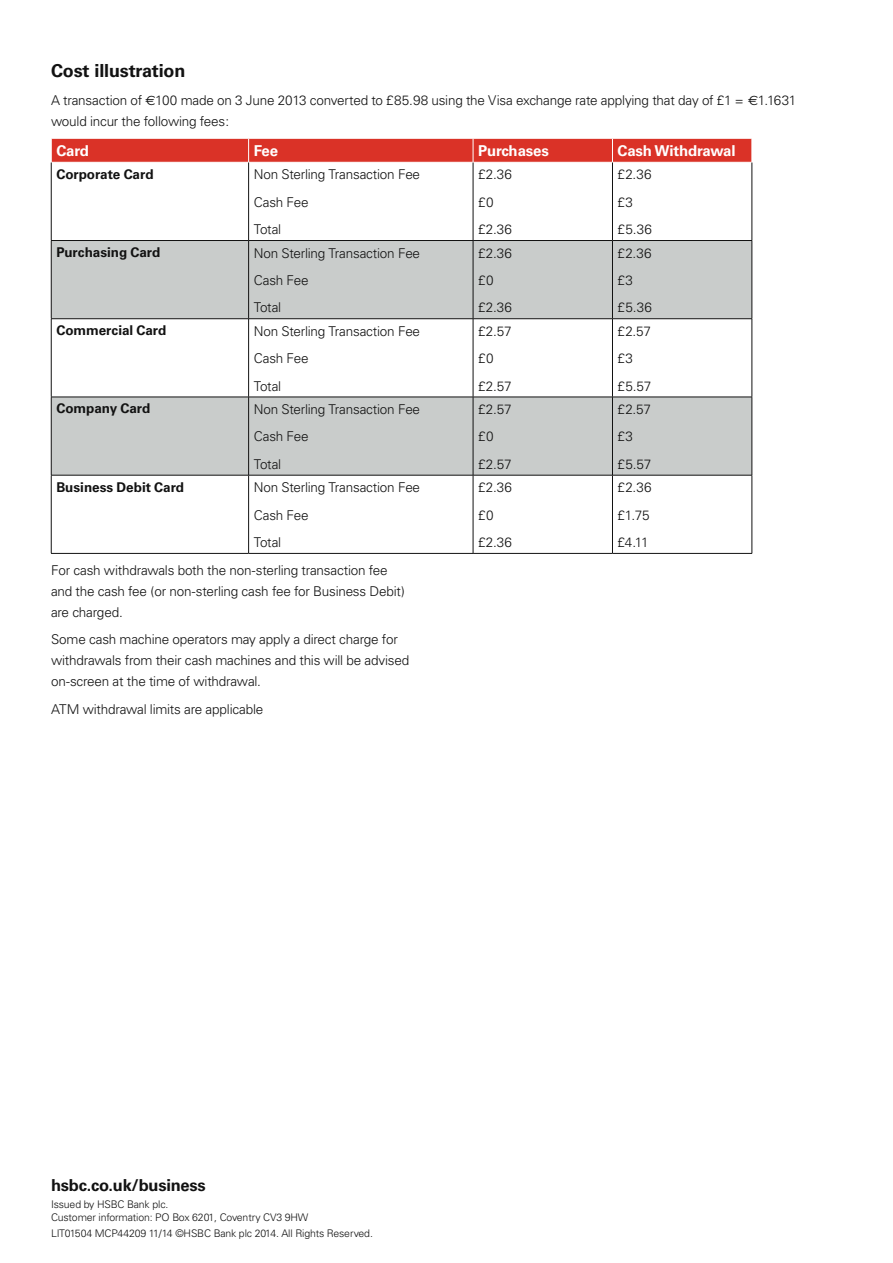
<style>
.page{position:relative;width:893px;height:1263px;background:#fff}
.page>*{position:absolute;margin:0;border:0;box-sizing:border-box;transform-origin:0 0}
.t1{font:700 18px "Univers";letter-spacing:-.01em;color:#121212}
.t2{font:700 16.5px "Univers";letter-spacing:-.015em;color:#121212}
.t3{font:700 15px "Univers";letter-spacing:-.01em;color:#fff}
.t4{font:300 13.5px/27.5px "Univers";letter-spacing:-.015em;color:#121212}
.t5{font:700 13.5px "Univers";letter-spacing:-.005em;color:#121212}
.t6{font:300 10.5px/12.6px "Univers";letter-spacing:-.015em;color:#121212}
.s1{font-family:"Euro Sans";font-weight:400}
</style>
<div class="page">
<svg style="left:52px;top:241px;width:700px;height:234px;fill:#c9cccb"></svg>
<svg style="left:51px;top:138px;width:701px;height:24px;background:#db3c31"></svg>
<hr style="left:51px;top:162px;width:1px;height:78px;background:#121212">
<hr style="left:248px;top:162px;width:1px;height:78px;background:#121212">
<hr style="left:473px;top:162px;width:1px;height:78px;background:#121212">
<hr style="left:612px;top:162px;width:1px;height:78px;background:#121212">
<hr style="left:752px;top:162px;width:1px;height:78px;background:#121212">
<hr style="left:51px;top:240px;width:198px;height:1px;background:#121212">
<hr style="left:51px;top:241px;width:1px;height:77px;background:#121212">
<hr style="left:249px;top:240px;width:224px;height:1px;background:#121212">
<hr style="left:248px;top:241px;width:1px;height:77px;background:#121212">
<hr style="left:473px;top:240px;width:139px;height:1px;background:#121212">
<hr style="left:473px;top:241px;width:1px;height:77px;background:#121212">
<hr style="left:612px;top:240px;width:140px;height:1px;background:#121212">
<hr style="left:612px;top:241px;width:1px;height:77px;background:#121212">
<hr style="left:752px;top:241px;width:1px;height:77px;background:#121212">
<hr style="left:51px;top:318px;width:198px;height:1px;background:#121212">
<hr style="left:51px;top:319px;width:1px;height:78px;background:#121212">
<hr style="left:249px;top:318px;width:224px;height:1px;background:#121212">
<hr style="left:248px;top:319px;width:1px;height:78px;background:#121212">
<hr style="left:473px;top:318px;width:139px;height:1px;background:#121212">
<hr style="left:473px;top:319px;width:1px;height:78px;background:#121212">
<hr style="left:612px;top:318px;width:140px;height:1px;background:#121212">
<hr style="left:612px;top:319px;width:1px;height:78px;background:#121212">
<hr style="left:752px;top:319px;width:1px;height:78px;background:#121212">
<hr style="left:51px;top:397px;width:198px;height:1px;background:#121212">
<hr style="left:51px;top:397px;width:1px;height:78px;background:#121212">
<hr style="left:249px;top:397px;width:224px;height:1px;background:#121212">
<hr style="left:248px;top:397px;width:1px;height:78px;background:#121212">
<hr style="left:473px;top:397px;width:139px;height:1px;background:#121212">
<hr style="left:473px;top:397px;width:1px;height:78px;background:#121212">
<hr style="left:612px;top:397px;width:140px;height:1px;background:#121212">
<hr style="left:612px;top:397px;width:1px;height:78px;background:#121212">
<hr style="left:752px;top:397px;width:1px;height:78px;background:#121212">
<hr style="left:51px;top:475px;width:198px;height:1px;background:#121212">
<hr style="left:51px;top:475px;width:1px;height:78px;background:#121212">
<hr style="left:249px;top:475px;width:224px;height:1px;background:#121212">
<hr style="left:248px;top:475px;width:1px;height:78px;background:#121212">
<hr style="left:473px;top:475px;width:139px;height:1px;background:#121212">
<hr style="left:473px;top:475px;width:1px;height:78px;background:#121212">
<hr style="left:612px;top:475px;width:140px;height:1px;background:#121212">
<hr style="left:612px;top:475px;width:1px;height:78px;background:#121212">
<hr style="left:752px;top:475px;width:1px;height:78px;background:#121212">
<hr style="left:51px;top:553px;width:198px;height:1px;background:#121212">
<hr style="left:249px;top:553px;width:224px;height:1px;background:#121212">
<hr style="left:473px;top:553px;width:139px;height:1px;background:#121212">
<hr style="left:612px;top:553px;width:140px;height:1px;background:#121212">
<h1 class="t1" style="left:51px;top:60px;width:136px">Cost illustration</h1>
<p class="t4" style="left:51px;top:89px;width:747px;line-height:21px">A transaction of <span class="s1">€</span>100 made on 3 June 2013 converted to £85.98 using the Visa exchange rate applying that day of £1 = <span class="s1">€</span>1.1631 would incur the following fees:</p>
<p class="t3" style="left:56px;top:142px;width:34px">Card</p>
<p class="t3" style="left:254px;top:142px;width:26px">Fee</p>
<p class="t3" style="left:478px;top:142px;width:72px">Purchases</p>
<p class="t3" style="left:618px;top:142px;width:120px">Cash Withdrawal</p>
<p class="t5" style="left:56px;top:166px;width:99px">Corporate Card</p>
<p class="t4" style="left:254px;top:161px;width:168px">Non Sterling Transaction Fee<br>Cash Fee<br>Total</p>
<p class="t4" style="left:478px;top:161px;width:35px">£2.36 £0 £2.36</p>
<p class="t4" style="left:618px;top:161px;width:36px">£2.36 £3 £5.36</p>
<p class="t5" style="left:56px;top:244px;width:106px">Purchasing Card</p>
<p class="t4" style="left:254px;top:239px;width:168px">Non Sterling Transaction Fee<br>Cash Fee<br>Total</p>
<p class="t4" style="left:478px;top:239px;width:35px">£2.36 £0 £2.36</p>
<p class="t4" style="left:618px;top:239px;width:36px">£2.36 £3 £5.36</p>
<p class="t5" style="left:56px;top:323px;width:112px">Commercial Card</p>
<p class="t4" style="left:254px;top:317px;width:168px">Non Sterling Transaction Fee<br>Cash Fee<br>Total</p>
<p class="t4" style="left:478px;top:317px;width:35px">£2.57 £0 £2.57</p>
<p class="t4" style="left:618px;top:317px;width:35px">£2.57 £3 £5.57</p>
<p class="t5" style="left:56px;top:401px;width:96px">Company Card</p>
<p class="t4" style="left:254px;top:396px;width:168px">Non Sterling Transaction Fee<br>Cash Fee<br>Total</p>
<p class="t4" style="left:478px;top:396px;width:35px">£2.57 £0 £2.57</p>
<p class="t4" style="left:618px;top:396px;width:35px">£2.57 £3 £5.57</p>
<p class="t5" style="left:56px;top:479px;width:129px">Business Debit Card</p>
<p class="t4" style="left:254px;top:474px;width:168px">Non Sterling Transaction Fee<br>Cash Fee<br>Total</p>
<p class="t4" style="left:478px;top:474px;width:35px">£2.36 £0 £2.36</p>
<p class="t4" style="left:618px;top:474px;width:35px">£2.36 £1.75 £4.11</p>
<p class="t4" style="left:51px;top:560px;width:355px;line-height:21px">For cash withdrawals both the non-sterling transaction fee and the cash fee (or non-sterling cash fee for Business Debit) are charged.</p>
<p class="t4" style="left:51px;top:629px;width:360px;line-height:21px">Some cash machine operators may apply a direct charge for withdrawals from their cash machines and this will be advised on-screen at the time of withdrawal.</p>
<p class="t4" style="left:51px;top:695px;width:214px">ATM withdrawal limits are applicable</p>
<p class="t2" style="left:51px;top:1176px;width:156px">hsbc.co.uk/business</p>
<p class="t6" style="left:51px;top:1198px;width:259px">Issued by HSBC Bank plc.<br>Customer information: PO Box 6201, Coventry CV3 9HW</p>
<p class="t6" style="left:51px;top:1227px;width:323px">LIT01504 MCP44209 11/14 ©HSBC Bank plc 2014. All Rights Reserved.</p>
</div>
